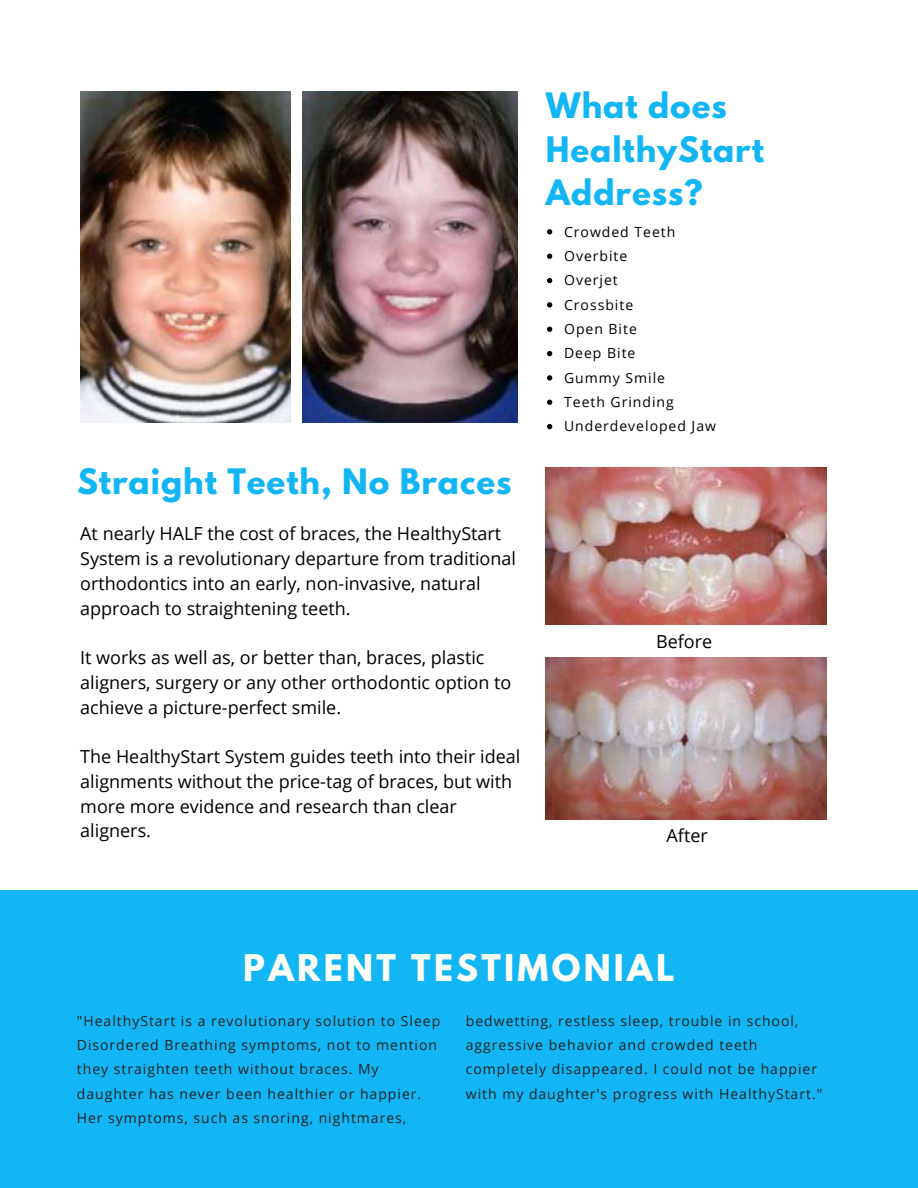
<style>
.page{position:relative;width:918px;height:1188px;background:#fff}
.page>*{position:absolute;margin:0;border:0;box-sizing:border-box;transform-origin:0 0}
.t1{font:700 32.7px "League Spartan";letter-spacing:.1em;color:#fffff9}
.t2{font:700 31.2px/43.3px "League Spartan";letter-spacing:.03em;color:#12b6f5}
.t3{font:18px/24.8px "Open Sans";color:#000}
.t4{font:13.95px/24.3px "Open Sans";letter-spacing:.07em;color:#222}
.t5{font:13.95px/24.3px "Open Sans";letter-spacing:.07em;color:#000}
</style>
<div class="page">
<div style="left:0;top:891px;width:918px;height:297px;background:#12b6f5"></div>
<img style="left:546px;top:467px;width:280px;height:158px">
<img style="left:546px;top:658px;width:280px;height:162px">
<img style="left:80px;top:92px;width:211px;height:331px">
<img style="left:302px;top:92px;width:215px;height:331px">
<svg style="left:547px;top:229px;width:5px;height:6px"></svg>
<svg style="left:547px;top:254px;width:5px;height:5px"></svg>
<svg style="left:547px;top:278px;width:5px;height:5px"></svg>
<svg style="left:547px;top:302px;width:5px;height:6px"></svg>
<svg style="left:547px;top:327px;width:5px;height:5px"></svg>
<svg style="left:547px;top:351px;width:5px;height:5px"></svg>
<svg style="left:547px;top:375px;width:5px;height:6px"></svg>
<svg style="left:547px;top:400px;width:5px;height:5px"></svg>
<svg style="left:547px;top:424px;width:5px;height:5px"></svg>
<h2 class="t2" style="left:546px;top:88px;width:220px">What does<br>HealthyStart<br>Address?</h2>
<h2 class="t2" style="left:77px;top:464px;width:436px">Straight Teeth, No Braces</h2>
<p class="t3" style="left:80px;top:521px;width:437px">At nearly HALF the cost of braces, the HealthyStart System is a revolutionary departure from traditional orthodontics into an early, non-invasive, natural approach to straightening teeth.</p>
<p class="t3" style="left:80px;top:645px;width:433px">It works as well as, or better than, braces, plastic aligners, surgery or any other orthodontic option to achieve a picture-perfect smile.</p>
<p class="t3" style="left:80px;top:744px;width:442px">The HealthyStart System guides teeth into their ideal alignments without the price-tag of braces, but with more more evidence and research than clear aligners.</p>
<p class="t5" style="left:564px;top:219px;width:153px">Crowded Teeth<br>Overbite<br>Overjet<br>Crossbite<br>Open Bite<br>Deep Bite<br>Gummy Smile<br>Teeth Grinding<br>Underdeveloped Jaw</p>
<p class="t3" style="left:656px;top:628px;width:58px">Before</p>
<p class="t3" style="left:667px;top:823px;width:43px">After</p>
<h1 class="t1" style="left:243px;top:952px;width:433px">PARENT TESTIMONIAL</h1>
<p class="t4" style="left:77px;top:1008px;width:365px">"HealthyStart is a revolutionary solution to Sleep Disordered Breathing symptoms, not to mention they straighten teeth without braces. My daughter has never been healthier or happier.<br>Her symptoms, such as snoring, nightmares,</p>
<p class="t4" style="left:466px;top:1008px;width:358px">bedwetting, restless sleep, trouble in school, aggressive behavior and crowded teeth completely disappeared. I could not be happier with my daughter's progress with HealthyStart."</p>
</div>
